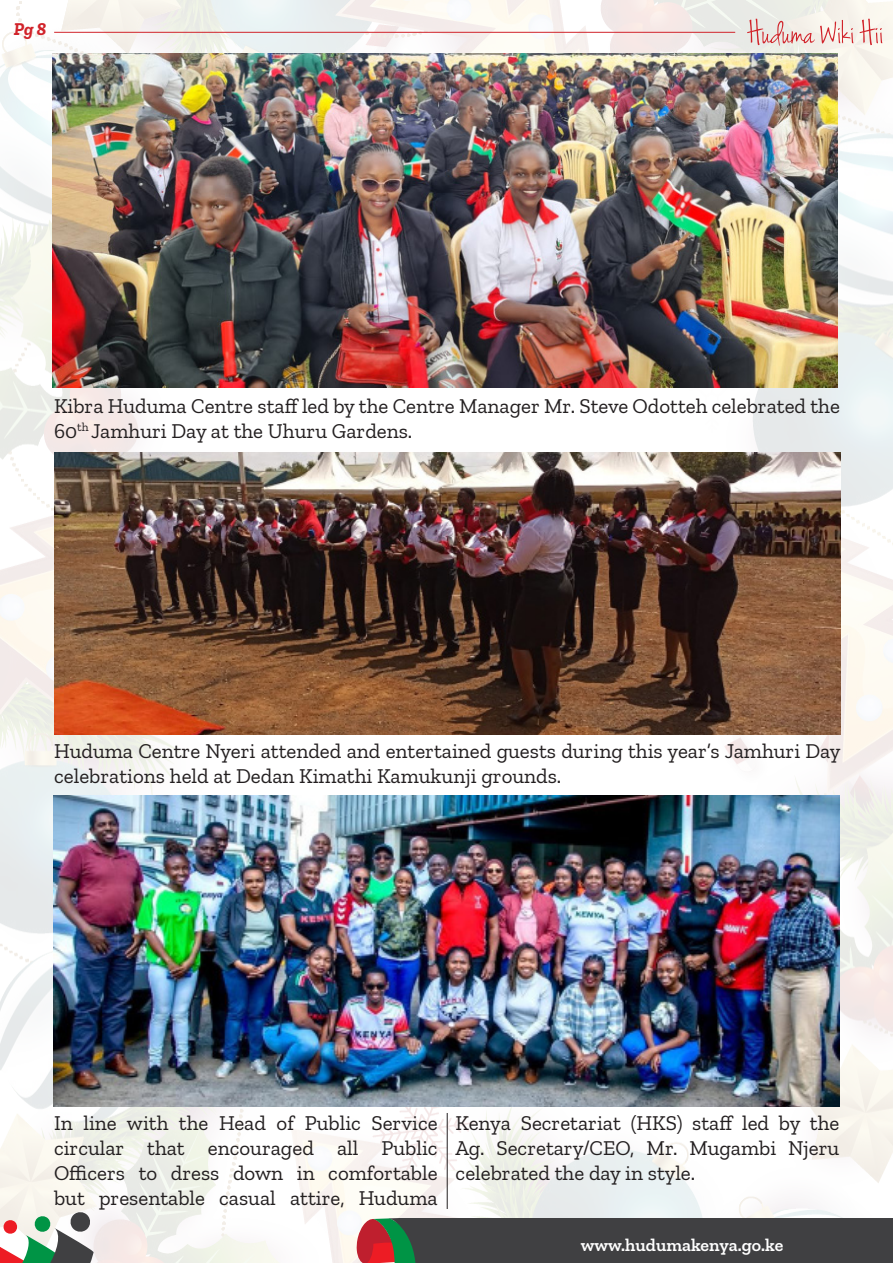
<style>
.page{position:relative;width:893px;height:1263px;background:#fff}
.page>*{position:absolute;margin:0;border:0;box-sizing:border-box;transform-origin:0 0}
.t1{font:21px/25.2px "Zilla Slab";color:#231f20;text-align:justify}
.t2{font:600 18px "Zilla Slab";color:#fff}
.t3{font:italic 700 18px "Zilla Slab";color:#d1232a}
</style>
<div class="page">
<img style="left:0;top:0;width:893px;height:1263px">
<hr style="left:54px;top:32px;width:681px;height:1px;background:#d1232a">
<div style="left:408px;top:1219px;width:485px;height:44px;background:#404042"></div>
<svg style="left:356px;top:1219px;width:60px;height:44px;background:#7d5543"></svg>
<svg style="left:747px;top:19px;width:135px;height:27px;background:#ecd0cb"></svg>
<svg style="left:0;top:1211px;width:94px;height:52px"></svg>
<img style="left:53px;top:796px;width:787px;height:310px">
<img style="left:53px;top:53px;width:785px;height:334px">
<img style="left:54px;top:452px;width:786px;height:282px">
<hr style="left:447px;top:1113px;width:1px;height:96px;background:#231f20">
<p class="t3" style="left:14px;top:19px;width:34px">Pg 8</p>
<p class="t1" style="left:54px;top:394px;width:787px">Kibra Huduma Centre staff led by the Centre Manager Mr. Steve Odotteh celebrated the<br>60<sup>th</sup> Jamhuri Day at the Uhuru Gardens.</p>
<p class="t1" style="left:54px;top:739px;width:788px">Huduma Centre Nyeri attended and entertained guests during this year’s Jamhuri Day celebrations held at Dedan Kimathi Kamukunji grounds.</p>
<p class="t1" style="left:54px;top:1110px;width:385px">In line with the Head of Public Service circular that encouraged all Public Officers to dress down in comfortable but presentable casual attire, Huduma</p>
<p class="t1" style="left:456px;top:1110px;width:385px">Kenya Secretariat (HKS) staff led by the Ag. Secretary/CEO, Mr. Mugambi Njeru celebrated the day in style.</p>
<p class="t2" style="left:581px;top:1235px;width:204px">www.hudumakenya.go.ke</p>
</div>
